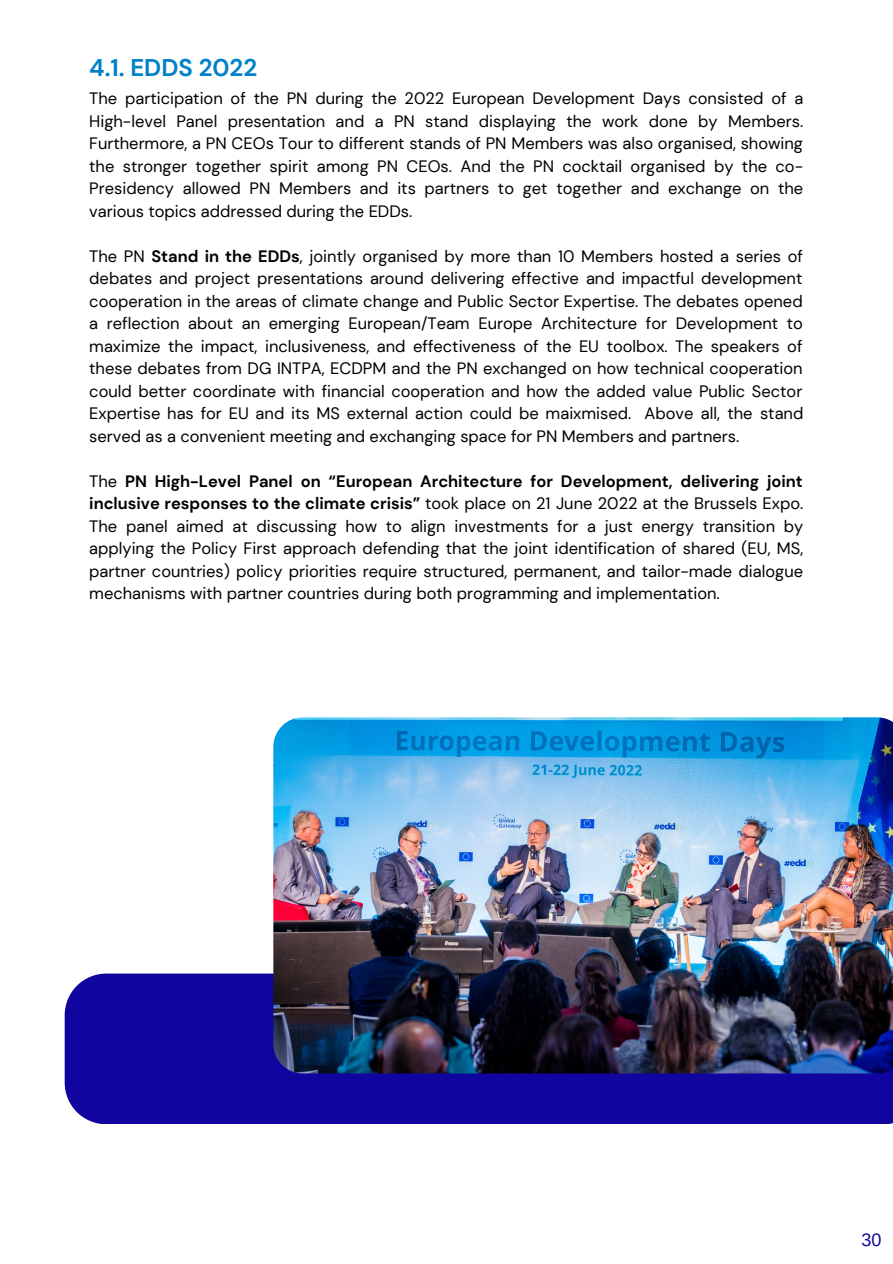
<style>
.page{position:relative;width:893px;height:1264px;background:#fff}
.page>*{position:absolute;margin:0;border:0;box-sizing:border-box;transform-origin:0 0}
.t1{font:700 24.15px "DM Sans";color:#0081c9}
.t2{font:18px "Arimo";color:#10069f}
.t3{font:16.5px/22.5px "DM Sans";color:#000;text-align:justify}
.s1{font-weight:700}
</style>
<div class="page">
<div style="left:65px;top:973px;width:827px;height:151px;background:#10069f"></div>
<img style="left:273px;top:717px;width:619px;height:356px">
<p class="t1" style="left:89px;top:52px;width:169px">4.1. EDDS 2022</p>
<p class="t3" style="left:89px;top:88px;width:715px">The participation of the PN during the 2022 European Development Days consisted of a High-level Panel presentation and a PN stand displaying the work done by Members.<br>Furthermore, a PN CEOs Tour to different stands of PN Members was also organised, showing the stronger together spirit among PN CEOs. And the PN cocktail organised by the co-Presidency allowed PN Members and its partners to get together and exchange on the various topics addressed during the EDDs.</p>
<p class="t3" style="left:89px;top:245px;width:715px">The PN <span class="s1">Stand in the EDDs</span>, jointly organised by more than 10 Members hosted a series of debates and project presentations around delivering effective and impactful development cooperation in the areas of climate change and Public Sector Expertise. The debates opened a reflection about an emerging European/Team Europe Architecture for Development to maximize the impact, inclusiveness, and effectiveness of the EU toolbox. The speakers of these debates from DG INTPA, ECDPM and the PN exchanged on how technical cooperation could better coordinate with financial cooperation and how the added value Public Sector Expertise has for EU and its MS external action could be maixmised. Above all, the stand served as a convenient meeting and exchanging space for PN Members and partners.</p>
<p class="t3" style="left:89px;top:470px;width:715px">The <span class="s1">PN High-Level Panel on “European Architecture for Development, delivering joint inclusive responses to the climate crisis”</span> took place on 21 June 2022 at the Brussels Expo.<br>The panel aimed at discussing how to align investments for a just energy transition by applying the Policy First approach defending that the joint identification of shared (EU, MS, partner countries) policy priorities require structured, permanent, and tailor-made dialogue mechanisms with partner countries during both programming and implementation.</p>
<p class="t2" style="left:861px;top:1229px;width:21px">30</p>
</div>
